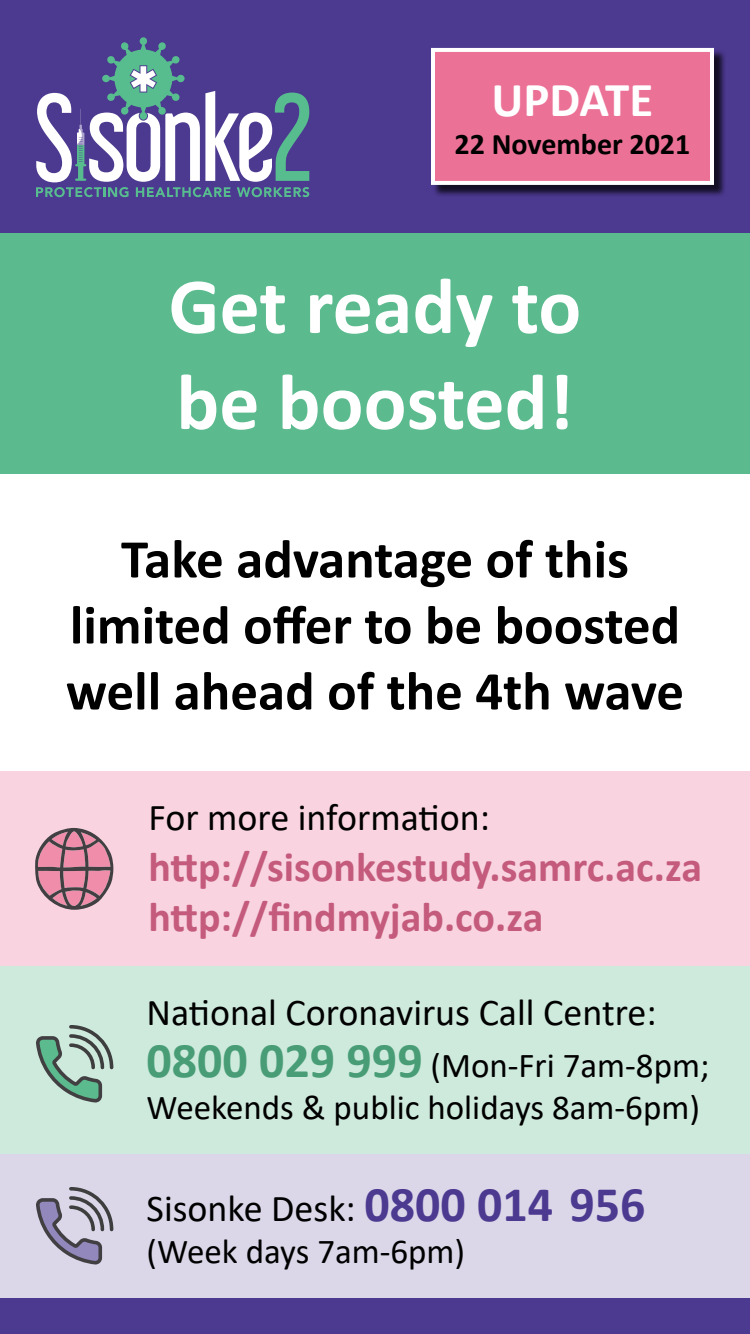
<style>
.page{position:relative;width:750px;height:1334px;background:#fff}
.page>*{position:absolute;margin:0;border:0;box-sizing:border-box;transform-origin:0 0}
.heading{font:700 80px/96px "Calibri";color:#fff}
.body{font:700 55px/66px "Calibri";color:#000;text-align:center}
.t1{font:700 49px "Calibri";color:#fff}
.body-2{font:700 42px "Calibri";color:#c45b7d}
.body-3{font:38px "Calibri";color:#000}
.body-4{font:35px/42px "Calibri";color:#000}
.t2{font:700 30px "Calibri";color:#000}
.s1{font-weight:700;font-size:50px;color:#489d76}
.s2{font-weight:700;font-size:50px;color:#4c3990}
</style>
<div class="page">
<div style="left:0;top:0;width:750px;height:233px;background:#4c3990"></div>
<div style="left:432px;top:49px;width:294px;height:148px;background:#000;opacity:.75"></div>
<div style="left:433px;top:50px;width:279px;height:133px;background:#ec7196"></div>
<div style="left:431px;top:48px;width:283px;height:137px;border:4px solid #fff"></div>
<div style="left:0;top:1298px;width:750px;height:36px;background:#4c3990"></div>
<svg style="left:36px;top:37px;width:273px;height:160px"></svg>
<div style="left:0;top:772px;width:750px;height:194px;background:#f9d4e0"></div>
<div style="left:0;top:233px;width:750px;height:241px;background:#5bbb8e"></div>
<div style="left:0;top:1154px;width:750px;height:144px;background:#dbd7e9"></div>
<div style="left:0;top:966px;width:750px;height:188px;background:#ceeadd"></div>
<svg style="left:36px;top:1025px;width:78px;height:78px"></svg>
<svg style="left:36px;top:1187px;width:78px;height:78px"></svg>
<svg style="left:35px;top:828px;width:78px;height:82px"></svg>
<h3 class="t1" style="left:492px;top:65px;width:163px">UPDATE</h3>
<p class="t2" style="left:455px;top:123px;width:237px">22 November 2021</p>
<p class="heading" style="left:169px;top:257px;width:414px">Get ready to be boosted!</p>
<p class="body" style="left:66px;top:525px;width:620px">Take advantage of this limited offer to be boosted well ahead of the 4th wave</p>
<p class="body-3" style="left:148px;top:791px;width:343px">For more information:</p>
<p class="body-2" style="left:148px;top:837px;width:555px">http://sisonkestudy.samrc.ac.za</p>
<p class="body-2" style="left:148px;top:887px;width:397px">http://findmyjab.co.za</p>
<p class="body-3" style="left:147px;top:986px;width:511px">National Coronavirus Call Centre:</p>
<p class="body-4" style="left:147px;top:1043px;width:564px"><span class="s1">0800 029 999</span> (Mon-Fri 7am-8pm;<br>Weekends &amp; public holidays 8am-6pm)</p>
<p class="body-3" style="left:147px;top:1182px;width:500px">Sisonke Desk: <span class="s2">0800 014 956</span></p>
<p class="body-4" style="left:147px;top:1230px;width:320px">(Week days 7am-6pm)</p>
</div>
